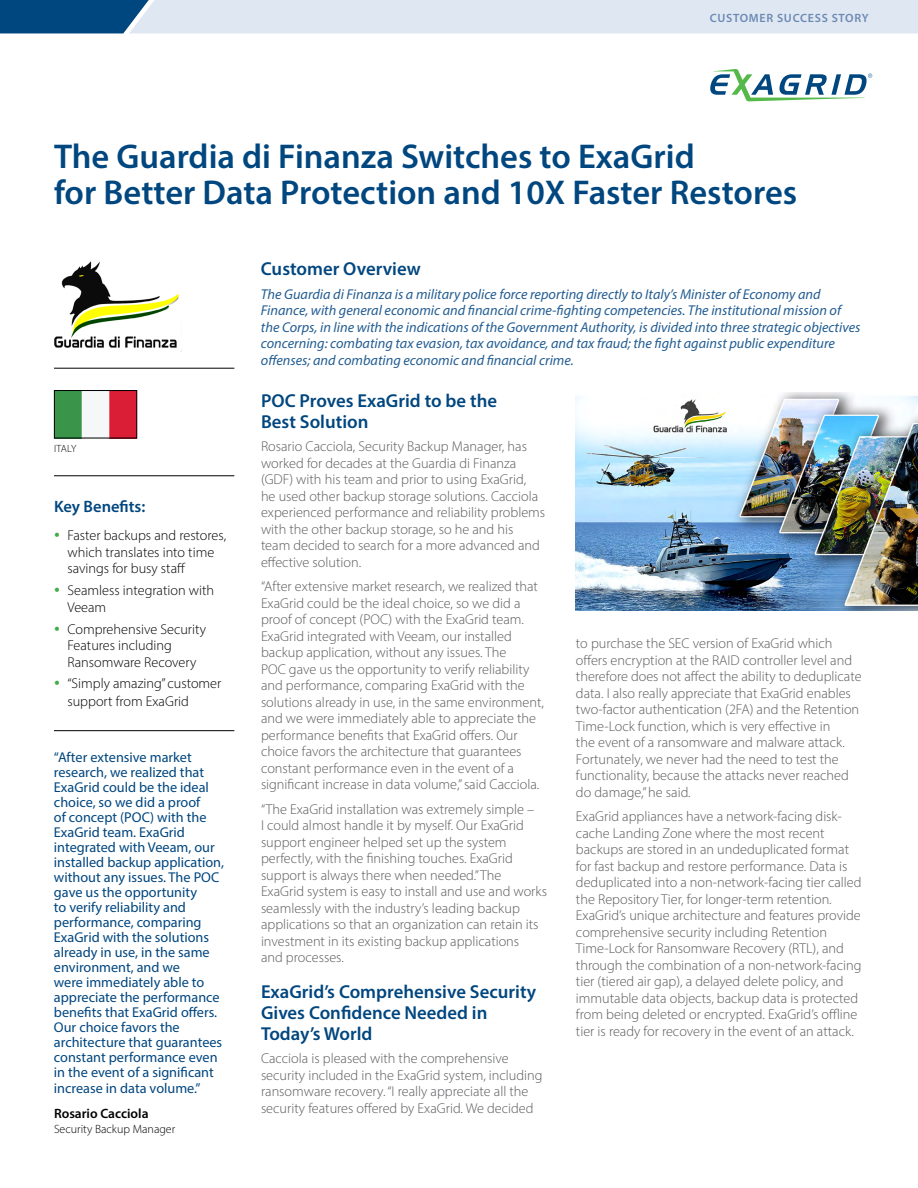
<style>
.page{position:relative;width:918px;height:1188px;background:#fff}
.page>*{position:absolute;margin:0;border:0;box-sizing:border-box;transform-origin:0 0}
.t1{font:600 34.5px/36px "Myriad Pro";color:#00467f}
.t2{font:600 18.75px/21px "Myriad Pro";color:#00467f}
.t3{font:600 16.5px "Myriad Pro";color:#00467f}
.t4{font:300 14.25px/16.5px "Myriad Pro";color:#58595b}
.t5{font:14.25px/15px "Myriad Pro";color:#00467f}
.t6{font:italic 14.25px/16.5px "Myriad Pro";color:#235d92}
.t7{font:300 14.25px/16.5px "Myriad Pro";color:#000}
.t8{font:600 13.5px "Myriad Pro";color:#000}
.t9{font:300 12px "Myriad Pro";color:#000}
.t10{font:600 12px "Myriad Pro";letter-spacing:.06em;color:#6c89b4}
.t11{font:300 10.5px "Myriad Pro";letter-spacing:-.02em;color:#000}
</style>
<div class="page">
<svg style="left:0;top:0;width:918px;height:33px;background:#bed0e0"></svg>
<svg style="left:710px;top:69px;width:162px;height:33px"></svg>
<img style="left:54px;top:261px;width:128px;height:91px">
<img style="left:576px;top:393px;width:342px;height:218px">
<img style="left:56px;top:392px;width:79px;height:44px">
<div style="left:54px;top:390px;width:83px;height:48px;border:1px solid #000"></div>
<hr style="left:54px;top:476px;width:180px;height:1px;background:#000">
<hr style="left:54px;top:730px;width:180px;height:1px;background:#000">
<hr style="left:54px;top:368px;width:180px;height:1px;background:#000">
<p class="t10" style="left:710px;top:10px;width:161px">CUSTOMER SUCCESS STORY</p>
<h1 class="t1" style="left:54px;top:138px;width:745px">The Guardia di Finanza Switches to ExaGrid<br>for Better Data Protection and 10X Faster Restores</h1>
<p class="t11" style="left:54px;top:442px;width:24px">ITALY</p>
<p class="t3" style="left:54px;top:496px;width:93px">Key Benefits:</p>
<p class="t7" style="left:67px;top:527px;width:160px">Faster backups and restores, which translates into time savings for busy staff</p>
<p class="t7" style="left:67px;top:582px;width:148px">Seamless integration with<br>Veeam</p>
<p class="t7" style="left:67px;top:620px;width:140px">Comprehensive Security<br>Features including<br>Ransomware Recovery</p>
<p class="t7" style="left:67px;top:675px;width:155px;line-height:18px">“Simply amazing” customer support from ExaGrid</p>
<p class="t5" style="left:54px;top:749px;width:172px">“After extensive market research, we realized that<br>ExaGrid could be the ideal choice, so we did a proof<br>of concept (POC) with the<br>ExaGrid team. ExaGrid integrated with Veeam, our installed backup application, without any issues. The POC gave us the opportunity<br>to verify reliability and performance, comparing<br>ExaGrid with the solutions already in use, in the same environment, and we<br>were immediately able to appreciate the performance benefits that ExaGrid offers.<br>Our choice favors the architecture that guarantees constant performance even in the event of a significant</p>
<p class="t5" style="left:54px;top:1081px;width:148px">increase in data volume.”</p>
<p class="t8" style="left:54px;top:1105px;width:96px">Rosario Cacciola</p>
<p class="t9" style="left:54px;top:1122px;width:123px">Security Backup Manager</p>
<h2 class="t2" style="left:261px;top:258px;width:161px">Customer Overview</h2>
<p class="t6" style="left:261px;top:285px;width:601px">The Guardia di Finanza is a military police force reporting directly to Italy’s Minister of Economy and Finance, with general economic and financial crime-fighting competencies. The institutional mission of the Corps, in line with the indications of the Government Authority, is divided into three strategic objectives concerning: combating tax evasion, tax avoidance, and tax fraud; the fight against public expenditure offenses; and combating economic and financial crime.</p>
<h2 class="t2" style="left:261px;top:390px;width:238px">POC Proves ExaGrid to be the<br>Best Solution</h2>
<p class="t4" style="left:261px;top:438px;width:286px">Rosario Cacciola, Security Backup Manager, has worked for decades at the Guardia di Finanza (GDF) with his team and prior to using ExaGrid,<br>he used other backup storage solutions. Cacciola experienced performance and reliability problems with the other backup storage, so he and his team decided to search for a more advanced and effective solution.</p>
<p class="t4" style="left:261px;top:578px;width:285px">“After extensive market research, we realized that ExaGrid could be the ideal choice, so we did a proof of concept (POC) with the ExaGrid team.<br>ExaGrid integrated with Veeam, our installed backup application, without any issues. The<br>POC gave us the opportunity to verify reliability and performance, comparing ExaGrid with the solutions already in use, in the same environment, and we were immediately able to appreciate the performance benefits that ExaGrid offers. Our choice favors the architecture that guarantees constant performance even in the event of a significant increase in data volume,” said Cacciola.</p>
<p class="t4" style="left:261px;top:801px;width:287px">“The ExaGrid installation was extremely simple –<br>I could almost handle it by myself. Our ExaGrid support engineer helped set up the system perfectly, with the finishing touches. ExaGrid support is always there when needed.” The ExaGrid system is easy to install and use and works seamlessly with the industry’s leading backup applications so that an organization can retain its investment in its existing backup applications<br>and processes.</p>
<h2 class="t2" style="left:261px;top:981px;width:277px">ExaGrid’s Comprehensive Security<br>Gives Confidence Needed in<br>Today’s World</h2>
<p class="t4" style="left:261px;top:1050px;width:283px">Cacciola is pleased with the comprehensive security included in the ExaGrid system, including ransomware recovery. “I really appreciate all the security features offered by ExaGrid. We decided</p>
<p class="t4" style="left:576px;top:635px;width:287px">to purchase the SEC version of ExaGrid which offers encryption at the RAID controller level and therefore does not affect the ability to deduplicate data. I also really appreciate that ExaGrid enables two-factor authentication (2FA) and the Retention Time-Lock function, which is very effective in<br>the event of a ransomware and malware attack.<br>Fortunately, we never had the need to test the functionality, because the attacks never reached do damage,” he said.</p>
<p class="t4" style="left:576px;top:808px;width:287px">ExaGrid appliances have a network-facing disk&shy;cache Landing Zone where the most recent backups are stored in an undeduplicated format for fast backup and restore performance. Data is deduplicated into a non-network-facing tier called the Repository Tier, for longer-term retention.<br>ExaGrid’s unique architecture and features provide comprehensive security including Retention Time-Lock for Ransomware Recovery (RTL), and through the combination of a non-network-facing tier (tiered air gap), a delayed delete policy, and immutable data objects, backup data is protected from being deleted or encrypted. ExaGrid’s offline tier is ready for recovery in the event of an attack.</p>
</div>
